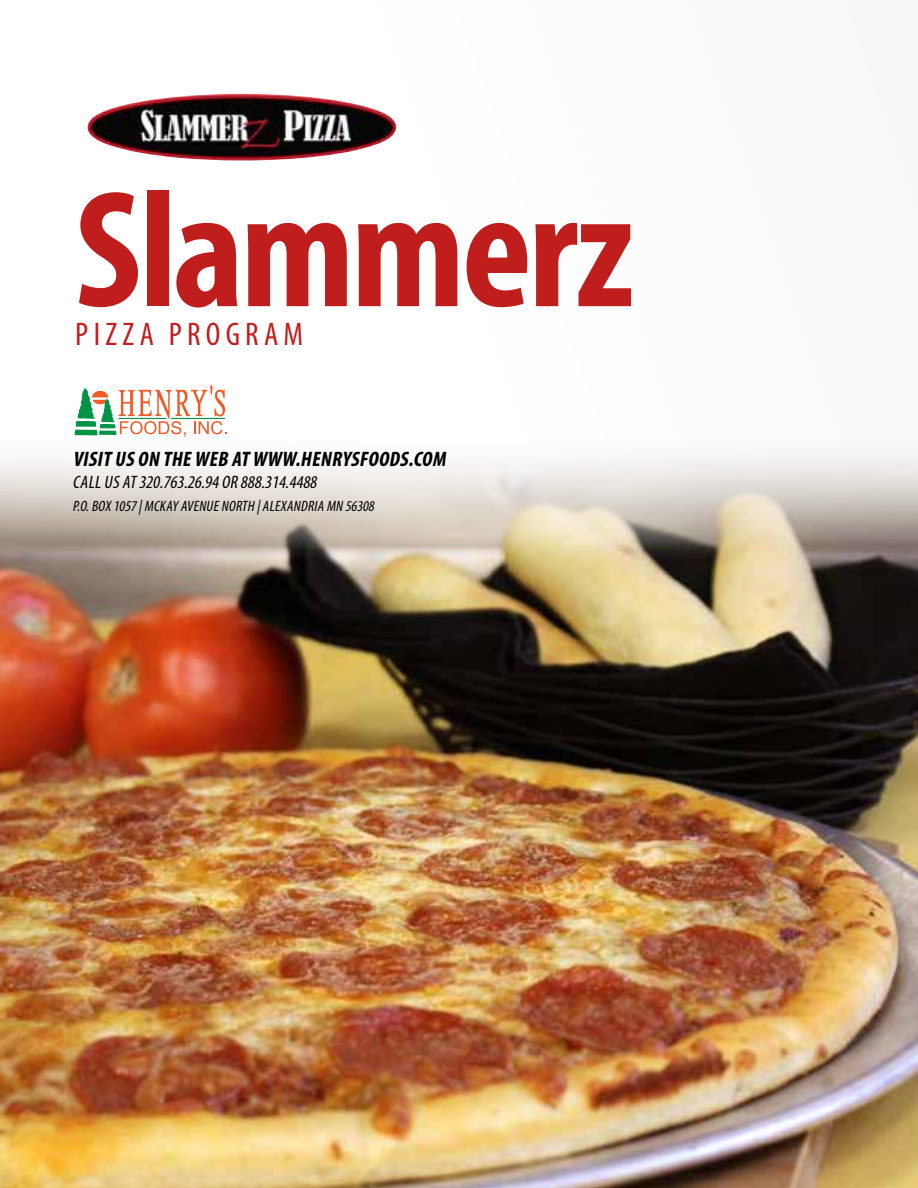
<style>
.page{position:relative;width:918px;height:1188px;background:#fff}
.page>*{position:absolute;margin:0;border:0;box-sizing:border-box;transform-origin:0 0}
.t1{font:700 condensed 167.55px "Myriad Pro";letter-spacing:-.02em;color:#bf1e1d}
.t2{font:condensed 32.85px "Myriad Pro";letter-spacing:.16em;color:#bf1e1d}
.t3{font:italic 700 condensed 21px "Myriad Pro";color:#000}
.t4{font:italic condensed 18px "Myriad Pro";color:#000}
.t5{font:italic condensed 15px "Myriad Pro";color:#000}
</style>
<div class="page">
<img style="left:87px;top:94px;width:310px;height:66px">
<img style="left:0;top:431px;width:918px;height:757px">
<svg style="left:75px;top:385px;width:152px;height:52px"></svg>
<hr style="left:119px;top:418px;width:47px;height:1px;background:#009444">
<hr style="left:171px;top:418px;width:54px;height:1px;background:#009444">
<h1 class="t1" style="left:75px;top:146px;width:561px">Slammerz</h1>
<h2 class="t2" style="left:75px;top:314px;width:229px">PIZZA PROGRAM</h2>
<h3 class="t3" style="left:73px;top:446px;width:379px">VISIT US ON THE WEB AT WWW.HENRYSFOODS.COM</h3>
<p class="t4" style="left:73px;top:471px;width:249px">CALLUS AT320.763.26.94OR 888.314.4488</p>
<p class="t5" style="left:73px;top:497px;width:306px">P.O.BOX 1057|MCKAY AVENUENORTH |ALEXANDRIA MN 56308</p>
</div>
